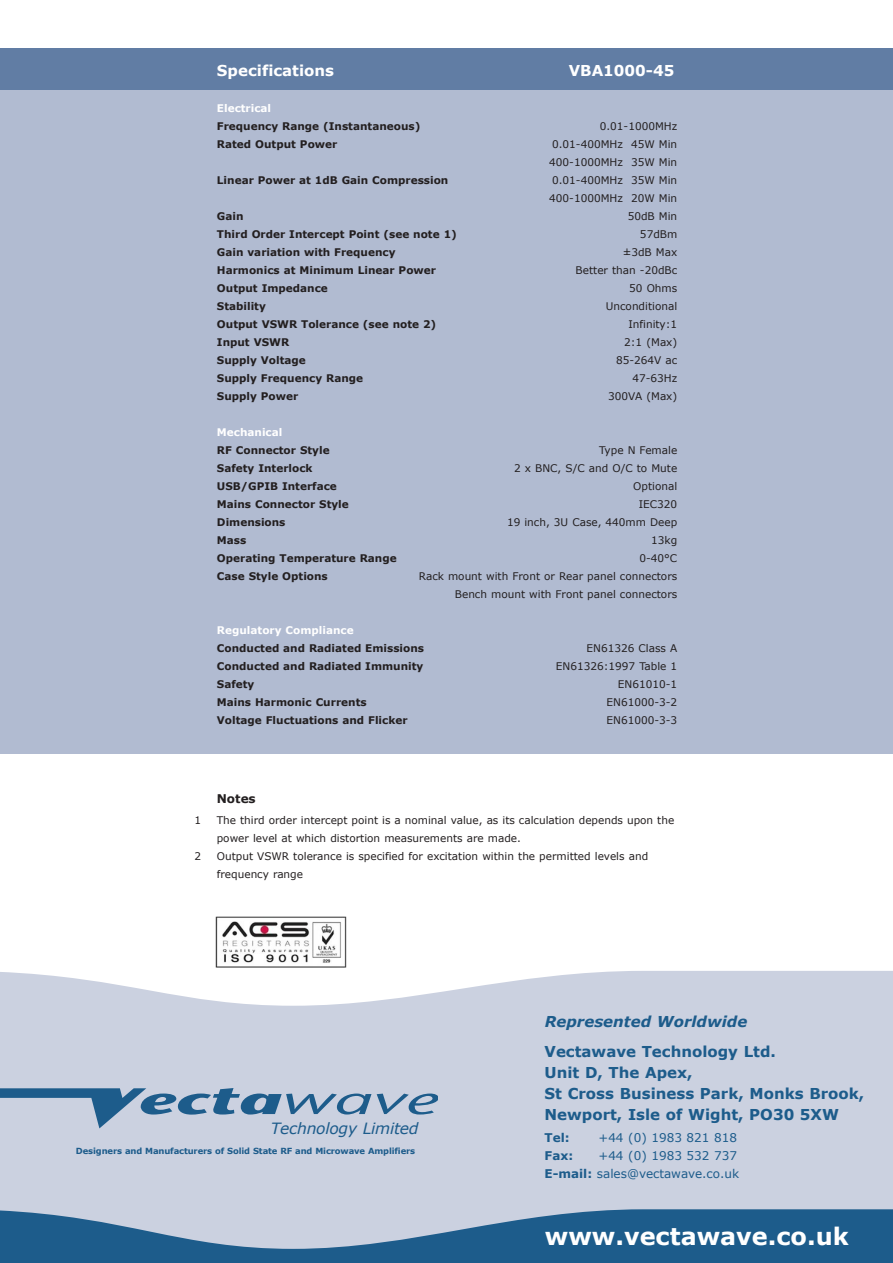
<style>
.page{position:relative;width:893px;height:1263px;background:#fff}
.page>*{position:absolute;margin:0;border:0;box-sizing:border-box;transform-origin:0 0}
.t1{font:700 24px "Verdana";color:#fff}
.t2{font:italic 15.45px "Verdana";letter-spacing:-.015em;color:#1d5c8b}
.t3{font:700 15px/21px "Verdana";color:#1d5c8b}
.t4{font:700 15px "Verdana";color:#fff}
.t5{font:italic 700 15px "Verdana";color:#1d5c8b}
.t6{font:12px "Verdana";color:#1d5c8b}
.t7{font:700 12px "Verdana";color:#1d5c8b}
.t8{font:700 12px "Verdana";color:#231f20}
.t9{font:10.5px/18px "Verdana";color:#231f20}
.t10{font:700 10.5px "Verdana";color:#231f20}
.t11{font:700 10.5px "Verdana";color:#fff}
.t12{font:700 8.4px "Verdana";letter-spacing:-.015em;color:#1d5c8b}
.s1{font-weight:700}
</style>
<div class="page">
<div style="left:0;top:971px;width:893px;height:238px;background:#cbd1e0"></div>
<svg style="left:0;top:1209px;width:893px;height:54px;background:#4c7ca2"></svg>
<div style="left:0;top:48px;width:893px;height:44px;background:#617da4"></div>
<div style="left:0;top:90px;width:893px;height:663px;background:#b1bbd1"></div>
<img style="left:216px;top:916px;width:130px;height:51px">
<svg style="left:0;top:1088px;width:438px;height:40px;background:#9ab0c8"></svg>
<p class="t4" style="left:217px;top:60px;width:119px">Specifications</p>
<p class="t4" style="left:569px;top:60px;width:107px">VBA1000-45</p>
<p class="t11" style="left:217px;top:101px;width:56px">Electrical</p>
<p class="t10" style="left:217px;top:119px;width:205px">Frequency Range (Instantaneous)</p>
<p class="t9" style="left:600px;top:117px;width:79px">0.01-1000MHz</p>
<p class="t10" style="left:217px;top:137px;width:122px">Rated Output Power</p>
<p class="t9" style="left:552px;top:135px;width:127px">0.01-400MHz 45W Min</p>
<p class="t9" style="left:549px;top:153px;width:130px">400-1000MHz 35W Min</p>
<p class="t10" style="left:217px;top:173px;width:233px">Linear Power at 1dB Gain Compression</p>
<p class="t9" style="left:552px;top:171px;width:127px">0.01-400MHz 35W Min</p>
<p class="t9" style="left:549px;top:189px;width:130px">400-1000MHz 20W Min</p>
<p class="t10" style="left:217px;top:209px;width:28px">Gain</p>
<p class="t9" style="left:628px;top:207px;width:51px">50dB Min</p>
<p class="t10" style="left:217px;top:227px;width:241px">Third Order Intercept Point (see note 1)</p>
<p class="t9" style="left:640px;top:225px;width:39px">57dBm</p>
<p class="t10" style="left:217px;top:245px;width:180px">Gain variation with Frequency</p>
<p class="t9" style="left:623px;top:243px;width:56px">±3dB Max</p>
<p class="t10" style="left:217px;top:263px;width:221px">Harmonics at Minimum Linear Power</p>
<p class="t9" style="left:576px;top:261px;width:103px">Better than -20dBc</p>
<p class="t10" style="left:217px;top:281px;width:112px">Output Impedance</p>
<p class="t9" style="left:629px;top:279px;width:50px">50 Ohms</p>
<p class="t10" style="left:217px;top:299px;width:50px">Stability</p>
<p class="t9" style="left:606px;top:297px;width:73px">Unconditional</p>
<p class="t10" style="left:217px;top:317px;width:221px">Output VSWR Tolerance (see note 2)</p>
<p class="t9" style="left:628px;top:315px;width:50px">Infinity:1</p>
<p class="t10" style="left:217px;top:335px;width:74px">Input VSWR</p>
<p class="t9" style="left:624px;top:333px;width:55px">2:1 (Max)</p>
<p class="t10" style="left:217px;top:353px;width:90px">Supply Voltage</p>
<p class="t9" style="left:616px;top:351px;width:63px">85-264V ac</p>
<p class="t10" style="left:217px;top:371px;width:148px">Supply Frequency Range</p>
<p class="t9" style="left:632px;top:369px;width:46px">47-63Hz</p>
<p class="t10" style="left:217px;top:389px;width:83px">Supply Power</p>
<p class="t9" style="left:608px;top:387px;width:71px">300VA (Max)</p>
<p class="t11" style="left:217px;top:425px;width:67px">Mechanical</p>
<p class="t10" style="left:217px;top:443px;width:114px">RF Connector Style</p>
<p class="t9" style="left:599px;top:441px;width:80px">Type N Female</p>
<p class="t10" style="left:217px;top:461px;width:97px">Safety Interlock</p>
<p class="t9" style="left:514px;top:459px;width:165px">2 x BNC, S/C and O/C to Mute</p>
<p class="t10" style="left:217px;top:479px;width:121px">USB/GPIB Interface</p>
<p class="t9" style="left:633px;top:477px;width:46px">Optional</p>
<p class="t10" style="left:217px;top:497px;width:133px">Mains Connector Style</p>
<p class="t9" style="left:639px;top:495px;width:40px">IEC320</p>
<p class="t10" style="left:217px;top:515px;width:70px">Dimensions</p>
<p class="t9" style="left:507px;top:513px;width:172px">19 inch, 3U Case, 440mm Deep</p>
<p class="t10" style="left:217px;top:533px;width:31px">Mass</p>
<p class="t9" style="left:651px;top:531px;width:28px">13kg</p>
<p class="t10" style="left:217px;top:551px;width:181px">Operating Temperature Range</p>
<p class="t9" style="left:639px;top:549px;width:39px">0-40°C</p>
<p class="t10" style="left:217px;top:569px;width:112px">Case Style Options</p>
<p class="t9" style="left:419px;top:567px;width:260px">Rack mount with Front or Rear panel connectors</p>
<p class="t9" style="left:455px;top:585px;width:224px">Bench mount with Front panel connectors</p>
<p class="t11" style="left:217px;top:623px;width:138px">Regulatory Compliance</p>
<p class="t10" style="left:217px;top:641px;width:209px">Conducted and Radiated Emissions</p>
<p class="t9" style="left:587px;top:639px;width:92px">EN61326 Class A</p>
<p class="t10" style="left:217px;top:659px;width:208px">Conducted and Radiated Immunity</p>
<p class="t9" style="left:556px;top:657px;width:123px">EN61326:1997 Table 1</p>
<p class="t10" style="left:217px;top:677px;width:39px">Safety</p>
<p class="t9" style="left:618px;top:675px;width:61px">EN61010-1</p>
<p class="t10" style="left:217px;top:695px;width:151px">Mains Harmonic Currents</p>
<p class="t9" style="left:606px;top:693px;width:72px">EN61000-3-2</p>
<p class="t10" style="left:217px;top:713px;width:192px">Voltage Fluctuations and Flicker</p>
<p class="t9" style="left:606px;top:711px;width:72px">EN61000-3-3</p>
<p class="t8" style="left:217px;top:790px;width:40px">Notes</p>
<p class="t9" style="left:195px;top:811px;width:8px">1</p>
<p class="t9" style="left:217px;top:811px;width:459px">The third order intercept point is a nominal value, as its calculation depends upon the power level at which distortion measurements are made.</p>
<p class="t9" style="left:195px;top:847px;width:8px">2</p>
<p class="t9" style="left:217px;top:847px;width:433px">Output VSWR tolerance is specified for excitation within the permitted levels and frequency range</p>
<p class="t2" style="left:271px;top:1118px;width:149px">Technology Limited</p>
<p class="t12" style="left:76px;top:1145px;width:341px">Designers and Manufacturers of Solid State RF and Microwave Amplifiers</p>
<p class="t5" style="left:545px;top:1011px;width:204px">Represented Worldwide</p>
<p class="t3" style="left:544px;top:1041px;width:233px">Vectawave Technology Ltd.</p>
<p class="t3" style="left:544px;top:1062px;width:150px">Unit D, The Apex,</p>
<p class="t3" style="left:544px;top:1083px;width:321px">St Cross Business Park, Monks Brook,<br>Newport, Isle of Wight, PO30 5XW</p>
<p class="t7" style="left:544px;top:1129px;width:27px">Tel:</p>
<p class="t6" style="left:598px;top:1130px;width:140px">+44 (0) 1983 821 818</p>
<p class="t7" style="left:544px;top:1147px;width:30px">Fax:</p>
<p class="t6" style="left:598px;top:1148px;width:140px">+44 (0) 1983 532 737</p>
<p class="t6" style="left:544px;top:1166px;width:196px"><span class="s1">E-mail:</span> sales@vectawave.co.uk</p>
<p class="t1" style="left:545px;top:1219px;width:305px">www.vectawave.co.uk</p>
</div>
